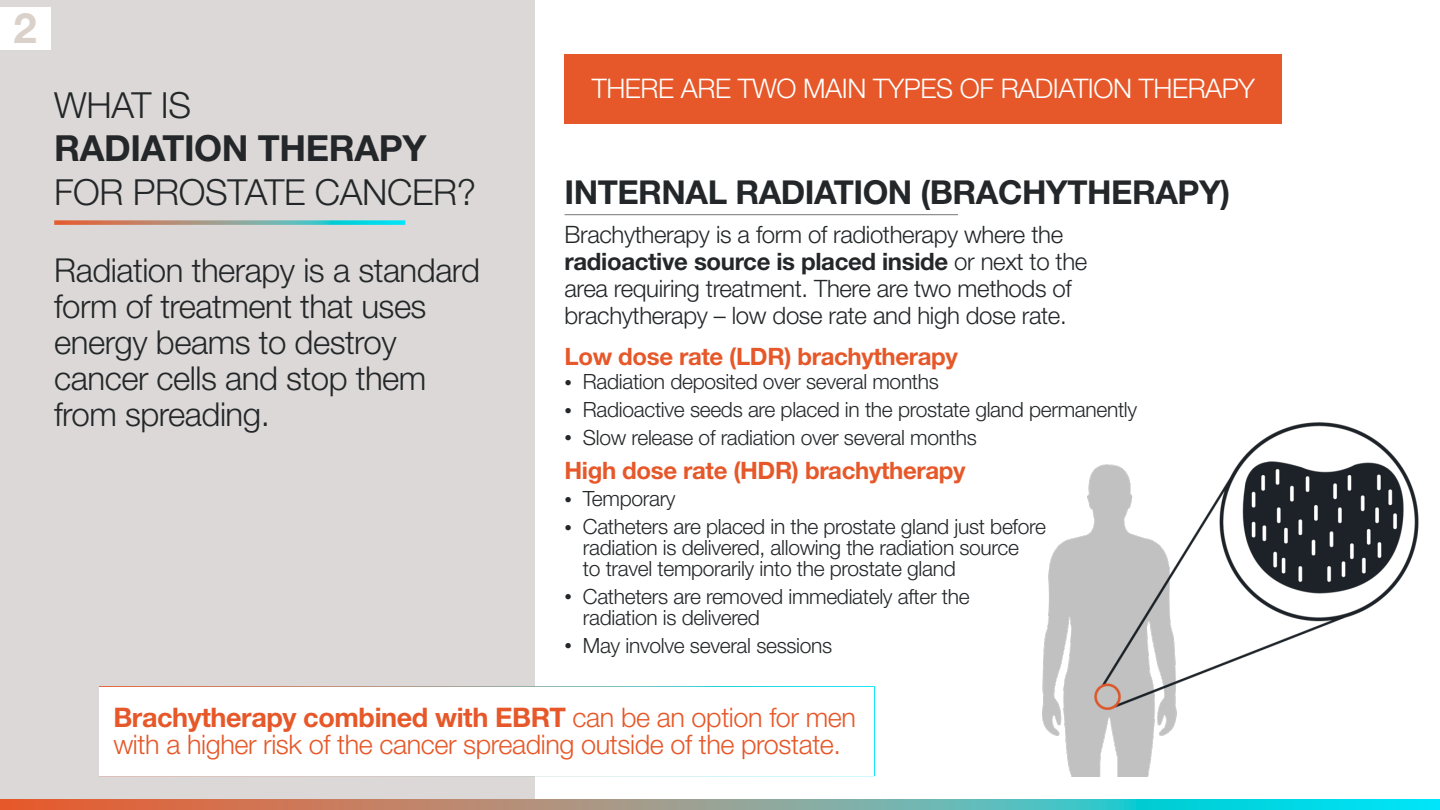
<style>
.page{position:relative;width:1440px;height:810px;background:#fff}
.page>*{position:absolute;margin:0;border:0;box-sizing:border-box;transform-origin:0 0}
.t1{font:700 42px "Helvetica Neue LT Std";color:#dad1cb}
.t2{font:300 36px/43.5px "Helvetica Neue LT Std";letter-spacing:-.01em;color:#242729}
.t3{font:300 33px/36px "Helvetica Neue LT Std";letter-spacing:-.015em;color:#242729}
.t4{font:700 33px "Helvetica Neue LT Std";letter-spacing:-.015em;color:#242729}
.t5{font:300 27px/27px "Helvetica Neue LT Std";letter-spacing:-.015em;color:#e65829}
.t6{font:300 27px "Helvetica Neue LT Std";letter-spacing:-.015em;color:#fff}
.t7{font:300 24px/27px "Helvetica Neue LT Std";letter-spacing:-.015em;color:#242729}
.t8{font:700 24px "Helvetica Neue LT Std";letter-spacing:-.015em;color:#e65829}
.t9{font:300 21px/21px "Helvetica Neue LT Std";letter-spacing:-.015em;color:#242729}
.s1{font-weight:700}
.s2{font-size:15px}
</style>
<div class="page">
<div style="left:0;top:0;width:534px;height:810px;background:#dcd8d7"></div>
<div style="left:564px;top:54px;width:718px;height:69px;background:#e65829"></div>
<div style="left:0;top:7px;width:51px;height:43px;background:#fff"></div>
<svg style="left:0;top:800px;width:1440px;height:10px;background:#80a194"></svg>
<svg style="left:54px;top:220px;width:351px;height:5px;background:#88a89c"></svg>
<hr style="left:564px;top:214px;width:394px;height:1px;background:#747577">
<img style="left:1042px;top:423px;width:377px;height:353px">
<div style="left:99px;top:686px;width:776px;height:90px;background:#fff;border:2px solid #fff"></div>
<p class="t1" style="left:14px;top:2px;width:25px">2</p>
<p class="t2" style="left:54px;top:83px;width:423px">WHAT IS<br><span class="s1">RADIATION THERAPY<br></span>FOR PROSTATE CANCER?</p>
<p class="t3" style="left:54px;top:251px;width:427px">Radiation therapy is a standard form of treatment that uses energy beams to destroy cancer cells and stop them from spreading.</p>
<p class="t6" style="left:592px;top:72px;width:665px">THERE ARE TWO MAIN TYPES OF RADIATION THERAPY</p>
<p class="t4" style="left:564px;top:172px;width:667px">INTERNAL RADIATION (BRACHYTHERAPY)</p>
<p class="t7" style="left:564px;top:221px;width:524px">Brachytherapy is a form of radiotherapy where the <span class="s1">radioactive source is placed inside</span> or next to the area requiring treatment. There are two methods of brachytherapy – low dose rate and high dose rate.</p>
<p class="t8" style="left:564px;top:341px;width:395px">Low dose rate (LDR) brachytherapy</p>
<p class="t9" style="left:564px;top:371px;width:376px"><span class="s2">•</span> Radiation deposited over several months</p>
<p class="t9" style="left:564px;top:399px;width:574px"><span class="s2">•</span> Radioactive seeds are placed in the prostate gland permanently</p>
<p class="t9" style="left:564px;top:426px;width:414px"><span class="s2">•</span> Slow release of radiation over several months</p>
<p class="t8" style="left:564px;top:455px;width:403px">High dose rate (HDR) brachytherapy</p>
<p class="t9" style="left:564px;top:488px;width:113px"><span class="s2">•</span> Temporary</p>
<p class="t9" style="left:583px;top:516px;width:464px;text-indent:-18px"><span class="s2">•</span> Catheters are placed in the prostate gland just before radiation is delivered, allowing the radiation source<br>to travel temporarily into the prostate gland</p>
<p class="t9" style="left:583px;top:585px;width:388px;text-indent:-18px"><span class="s2">•</span> Catheters are removed immediately after the radiation is delivered</p>
<p class="t9" style="left:564px;top:634px;width:269px"><span class="s2">•</span> May involve several sessions</p>
<p class="t5" style="left:113px;top:704px;width:744px"><span class="s1">Brachytherapy combined with EBRT</span> can be an option for men with a higher risk of the cancer spreading outside of the prostate.</p>
</div>
